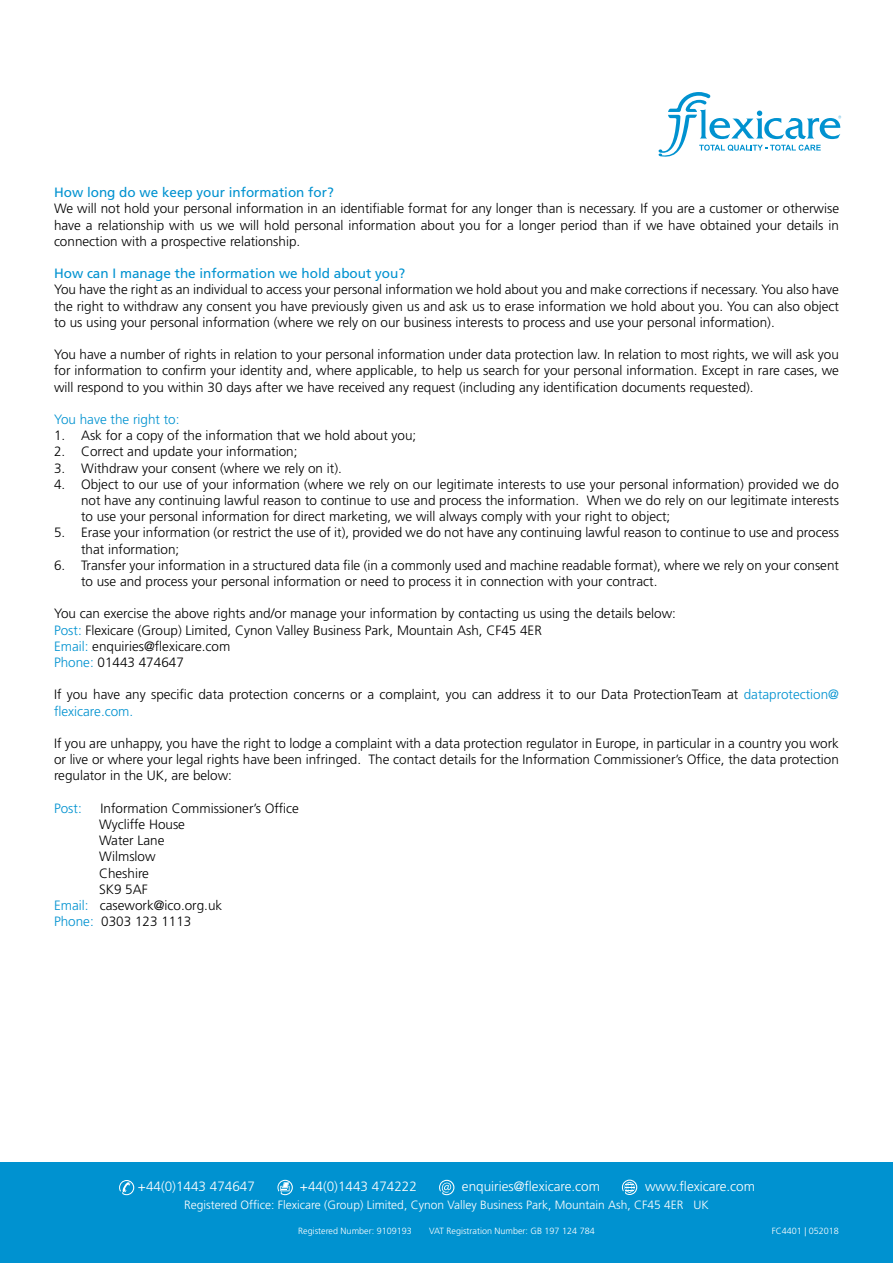
<style>
.page{position:relative;width:893px;height:1263px;background:#fff}
.page>*{position:absolute;margin:0;border:0;box-sizing:border-box;transform-origin:0 0}
.t1{font:300 13.5px/16.2px "Frutiger LT Std";color:#000;text-align:justify}
.t2{font:13.5px "Frutiger LT Std";color:#0092d0}
.t3{font:300 13.5px "Frutiger LT Std";color:#fff}
.t4{font:300 13.5px "Frutiger LT Std";color:#0092d0}
.t5{font:300 12px "Frutiger LT Std";color:#fff}
.t6{font:300 9px "Frutiger LT Std";color:#fff}
.s1{color:#0092d0}
</style>
<div class="page">
<svg style="left:659px;top:92px;width:182px;height:65px"></svg>
<div style="left:0;top:1162px;width:893px;height:101px;background:#0092d0"></div>
<svg style="left:439px;top:1180px;width:15px;height:15px"></svg>
<svg style="left:277px;top:1180px;width:16px;height:15px"></svg>
<svg style="left:119px;top:1180px;width:15px;height:15px"></svg>
<svg style="left:622px;top:1179px;width:15px;height:16px"></svg>
<p class="t2" style="left:54px;top:184px;width:281px">How long do we keep your information for?</p>
<p class="t1" style="left:54px;top:201px;width:787px">We will not hold your personal information in an identifiable format for any longer than is necessary. If you are a customer or otherwise have a relationship with us we will hold personal information about you for a longer period than if we have obtained your details in connection with a prospective relationship.</p>
<p class="t2" style="left:54px;top:265px;width:353px">How can I manage the information we hold about you?</p>
<p class="t1" style="left:54px;top:282px;width:787px">You have the right as an individual to access your personal information we hold about you and make corrections if necessary. You also have the right to withdraw any consent you have previously given us and ask us to erase information we hold about you. You can also object to us using your personal information (where we rely on our business interests to process and use your personal information).</p>
<p class="t1" style="left:54px;top:347px;width:786px">You have a number of rights in relation to your personal information under data protection law. In relation to most rights, we will ask you for information to confirm your identity and, where applicable, to help us search for your personal information. Except in rare cases, we will respond to you within 30 days after we have received any request (including any identification documents requested).</p>
<p class="t4" style="left:54px;top:412px;width:127px">You have the right to:</p>
<p class="t1" style="left:54px;top:428px;width:364px">1. Ask for a copy of the information that we hold about you;</p>
<p class="t1" style="left:54px;top:444px;width:245px">2. Correct and update your information;</p>
<p class="t1" style="left:54px;top:460px;width:289px">3. Withdraw your consent (where we rely on it).</p>
<p class="t1" style="left:81px;top:476px;width:759px;text-indent:-27px">4. Object to our use of your information (where we rely on our legitimate interests to use your personal information) provided we do not have any continuing lawful reason to continue to use and process the information. When we do rely on our legitimate interests to use your personal information for direct marketing, we will always comply with your right to object;</p>
<p class="t1" style="left:81px;top:525px;width:759px;text-indent:-27px">5. Erase your information (or restrict the use of it), provided we do not have any continuing lawful reason to continue to use and process that information;</p>
<p class="t1" style="left:81px;top:557px;width:759px;text-indent:-27px">6. Transfer your information in a structured data file (in a commonly used and machine readable format), where we rely on your consent to use and process your personal information or need to process it in connection with your contract.</p>
<p class="t1" style="left:54px;top:606px;width:623px;text-align:left">You can exercise the above rights and/or manage your information by contacting us using the details below:<br><span class="s1">Post:</span> Flexicare (Group) Limited, Cynon Valley Business Park, Mountain Ash, CF45 4ER<br><span class="s1">Email:</span> enquiries@flexicare.com<br><span class="s1">Phone:</span> 01443 474647</p>
<p class="t1" style="left:54px;top:687px;width:786px">If you have any specific data protection concerns or a complaint, you can address it to our Data ProtectionTeam at <span class="s1">dataprotection@ flexicare.com.</span></p>
<p class="t1" style="left:54px;top:735px;width:786px">If you are unhappy, you have the right to lodge a complaint with a data protection regulator in Europe, in particular in a country you work or live or where your legal rights have been infringed. The contact details for the Information Commissioner’s Office, the data protection regulator in the UK, are below:</p>
<p class="t4" style="left:54px;top:800px;width:29px">Post:</p>
<p class="t1" style="left:101px;top:800px;width:200px">Information Commissioner’s Office</p>
<p class="t1" style="left:99px;top:816px;width:87px">Wycliffe House</p>
<p class="t1" style="left:99px;top:833px;width:67px">Water Lane</p>
<p class="t1" style="left:99px;top:849px;width:58px">Wilmslow</p>
<p class="t1" style="left:99px;top:865px;width:52px">Cheshire</p>
<p class="t1" style="left:99px;top:881px;width:50px">SK9 5AF</p>
<p class="t1" style="left:54px;top:897px;width:170px"><span class="s1">Email:</span> casework@ico.org.uk</p>
<p class="t1" style="left:54px;top:914px;width:139px"><span class="s1">Phone:</span> 0303 123 1113</p>
<p class="t3" style="left:138px;top:1179px;width:118px">+44(0)1443 474647</p>
<p class="t3" style="left:300px;top:1179px;width:118px">+44(0)1443 474222</p>
<p class="t3" style="left:462px;top:1179px;width:140px">enquiries@flexicare.com</p>
<p class="t3" style="left:645px;top:1179px;width:112px">www.flexicare.com</p>
<p class="t5" style="left:184px;top:1198px;width:526px">Registered Office: Flexicare (Group) Limited, Cynon Valley Business Park, Mountain Ash, CF45 4ER UK</p>
<p class="t6" style="left:298px;top:1225px;width:115px">Registered Number: 9109193</p>
<p class="t6" style="left:429px;top:1225px;width:167px">VAT Registration Number: GB 197 124 784</p>
<p class="t6" style="left:772px;top:1225px;width:69px">FC4401 | 052018</p>
</div>
